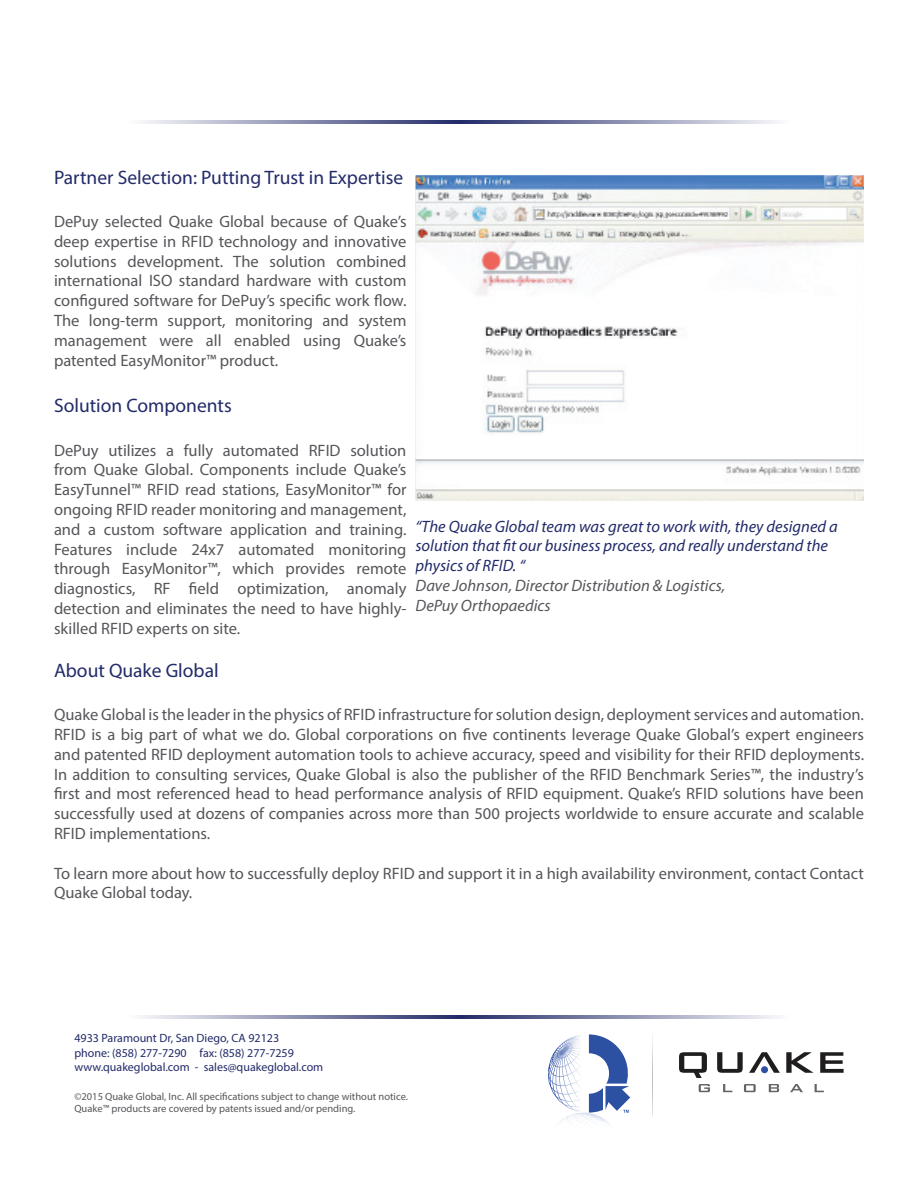
<style>
.page{position:relative;width:918px;height:1188px;background:#fff}
.page>*{position:absolute;margin:0;border:0;box-sizing:border-box;transform-origin:0 0}
.t1{font:19.5px "Myriad Pro";color:#222b69}
.t2{font:16.5px/19.8px "Myriad Pro";color:#55565a;text-align:justify}
.t3{font:italic 16.5px/19.8px "Myriad Pro";color:#222b69}
.t4{font:italic 16.5px/19.8px "Myriad Pro";color:#55565a}
.t5{font:12px/14.4px "Myriad Pro";color:#222b69}
.t6{font:10.5px/12.6px "Myriad Pro";color:#55565a}
</style>
<div class="page">
<img style="left:416px;top:176px;width:447px;height:324px">
<hr style="left:129px;top:121px;width:330px;height:3px;background:#222b69">
<hr style="left:459px;top:121px;width:330px;height:3px;background:#222b69">
<svg style="left:142px;top:1015px;width:317px;height:4px"></svg>
<svg style="left:459px;top:1015px;width:318px;height:4px"></svg>
<svg style="left:652px;top:1033px;width:1px;height:84px"></svg>
<svg style="left:679px;top:1052px;width:28px;height:26px"></svg>
<svg style="left:717px;top:1052px;width:26px;height:21px"></svg>
<svg style="left:786px;top:1052px;width:28px;height:21px"></svg>
<svg style="left:820px;top:1052px;width:24px;height:21px"></svg>
<svg style="left:699px;top:1084px;width:11px;height:8px"></svg>
<svg style="left:723px;top:1084px;width:9px;height:8px"></svg>
<svg style="left:744px;top:1084px;width:12px;height:8px"></svg>
<svg style="left:769px;top:1084px;width:10px;height:8px"></svg>
<svg style="left:790px;top:1084px;width:13px;height:8px"></svg>
<svg style="left:815px;top:1084px;width:9px;height:8px"></svg>
<svg style="left:749px;top:1052px;width:31px;height:21px"></svg>
<div style="left:761px;top:1066px;width:7px;height:7px;background:#2d51a2;border-radius:50%"></div>
<svg style="left:548px;top:1034px;width:83px;height:90px"></svg>
<p class="t1" style="left:54px;top:165px;width:351px">Partner Selection: Putting Trust in Expertise</p>
<p class="t2" style="left:54px;top:211px;width:354px">DePuy selected Quake Global because of Quake’s deep expertise in RFID technology and innovative solutions development. The solution combined international ISO standard hardware with custom configured software for DePuy’s specific work flow.<br>The long-term support, monitoring and system management were all enabled using Quake’s patented EasyMonitor™ product.</p>
<p class="t1" style="left:54px;top:394px;width:179px">Solution Components</p>
<p class="t2" style="left:54px;top:440px;width:354px">DePuy utilizes a fully automated RFID solution from Quake Global. Components include Quake’s EasyTunnel™ RFID read stations, EasyMonitor™ for ongoing RFID reader monitoring and management, and a custom software application and training.<br>Features include 24x7 automated monitoring through EasyMonitor™, which provides remote diagnostics, RF field optimization, anomaly detection and eliminates the need to have highly&shy;skilled RFID experts on site.</p>
<p class="t1" style="left:54px;top:658px;width:166px">About Quake Global</p>
<p class="t2" style="left:54px;top:705px;width:812px">Quake Global is the leader in the physics of RFID infrastructure for solution design, deployment services and automation.<br>RFID is a big part of what we do. Global corporations on five continents leverage Quake Global’s expert engineers and patented RFID deployment automation tools to achieve accuracy, speed and visibility for their RFID deployments.<br>In addition to consulting services, Quake Global is also the publisher of the RFID Benchmark Series™, the industry’s first and most referenced head to head performance analysis of RFID equipment. Quake’s RFID solutions have been successfully used at dozens of companies across more than 500 projects worldwide to ensure accurate and scalable RFID implementations.</p>
<p class="t2" style="left:54px;top:863px;width:812px">To learn more about how to successfully deploy RFID and support it in a high availability environment, contact Contact<br>Quake Global today.</p>
<p class="t3" style="left:416px;top:516px;width:424px">“The Quake Global team was great to work with, they designed a solution that fit our business process, and really understand the physics of RFID. “</p>
<p class="t4" style="left:416px;top:575px;width:311px">Dave Johnson, Director Distribution &amp; Logistics,<br>DePuy Orthopaedics</p>
<p class="t5" style="left:74px;top:1031px;width:250px">4933 Paramount Dr, San Diego, CA 92123<br>phone: (858) 277-7290 fax: (858) 277-7259 www.quakeglobal.com - sales@quakeglobal.com</p>
<p class="t6" style="left:74px;top:1090px;width:335px">©2015 Quake Global, Inc. All specifications subject to change without notice.<br>Quake™ products are covered by patents issued and/or pending.</p>
</div>
